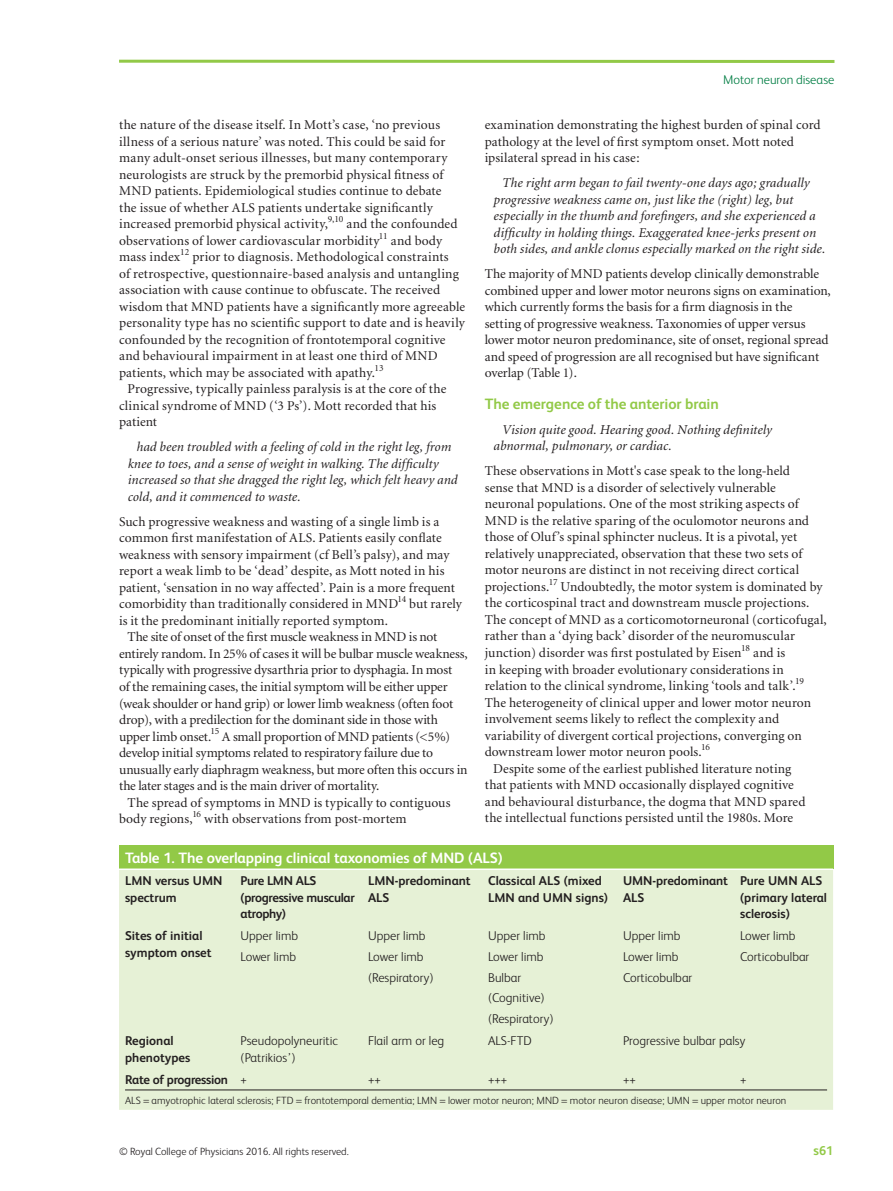
<style>
.page{position:relative;width:893px;height:1191px;background:#fff}
.page>*{position:absolute;margin:0;border:0;box-sizing:border-box;transform-origin:0 0}
.t1{font:700 15px "FS Albert";letter-spacing:-.01em;color:#fff}
.t2{font:700 15px "FS Albert";letter-spacing:-.01em;color:#92c947}
.t3{font:13.5px/16.5px "Minion";letter-spacing:.005em;color:#231f20}
.t4{font:italic 13.5px/16.5px "Minion";letter-spacing:.005em;color:#231f20}
.t5{font:13.5px "Minion";letter-spacing:-.015em;color:#231f20}
.t6{font:13.5px "Minion";letter-spacing:-.02em;color:#231f20}
.t7{font:300 12.75px/20.7px "FS Albert";color:#231f20}
.t8{font:700 12.75px/16.5px "FS Albert";color:#231f20}
.t9{font:700 12.75px/16.5px "FS Albert";letter-spacing:-.025em;color:#231f20}
.t10{font:300 12.75px "FS Albert";color:#007d43}
.t11{font:700 12.75px "FS Albert";color:#92c947}
.t12{font:300 10.5px "FS Albert";color:#231f20}
.s1{font-weight:300}
.s2{font-size:13.5px}
</style>
<div class="page">
<hr style="left:119px;top:60px;width:715px;height:3px;background:#92c947">
<div style="left:119px;top:845px;width:714px;height:24px;background:#92c947"></div>
<div style="left:119px;top:870px;width:714px;height:239px;background:#e6f1d6"></div>
<hr style="left:119px;top:868px;width:714px;height:2px;background:#fff">
<hr style="left:125px;top:1089px;width:702px;height:1px;background:#231f20">
<svg style="left:143px;top:1099px;width:6px;height:3px"></svg>
<svg style="left:296px;top:1099px;width:6px;height:3px"></svg>
<svg style="left:440px;top:1099px;width:5px;height:3px"></svg>
<svg style="left:562px;top:1099px;width:5px;height:3px"></svg>
<svg style="left:692px;top:1099px;width:6px;height:3px"></svg>
<p class="t10" style="left:723px;top:75px;width:113px">Motor neuron disease</p>
<p class="t3" style="left:119px;top:118px;width:348px">the nature of the disease itself. In Mott’s case, ‘no previous illness of a serious nature’ was noted. This could be said for many adult-onset serious illnesses, but many contemporary neurologists are struck by the premorbid physical fitness of MND patients. Epidemiological studies continue to debate<br>the issue of whether ALS patients undertake significantly increased premorbid physical activity, <sup>9,10</sup> and the confounded observations of lower cardiovascular morbidity <sup>11</sup> and body mass index <sup>12</sup> prior to diagnosis. Methodological constraints<br>of retrospective, questionnaire-based analysis and untangling association with cause continue to obfuscate. The received wisdom that MND patients have a significantly more agreeable personality type has no scientific support to date and is heavily confounded by the recognition of frontotemporal cognitive and behavioural impairment in at least one third of MND patients, which may be associated with apathy. <sup>13</sup></p>
<p class="t3" style="left:119px;top:382px;width:329px;text-indent:9px">Progressive, typically painless paralysis is at the core of the clinical syndrome of MND (‘3 Ps’). Mott recorded that his patient</p>
<p class="t4" style="left:128px;top:440px;width:331px;text-indent:9px">had been troubled with a feeling of cold in the right leg, from knee to toes, and a sense of weight in walking. The difficulty increased so that she dragged the right leg, which felt heavy and cold, and it commenced to waste.</p>
<p class="t3" style="left:119px;top:514px;width:322px">Such progressive weakness and wasting of a single limb is a</p>
<p class="t3" style="left:119px;top:531px;width:324px">common first manifestation of ALS. Patients easily conflate</p>
<p class="t3" style="left:119px;top:547px;width:332px">weakness with sensory impairment (cf Bell’s palsy), and may</p>
<p class="t3" style="left:119px;top:564px;width:327px">report a weak limb to be ‘dead’ despite, as Mott noted in his</p>
<p class="t3" style="left:119px;top:580px;width:337px">patient, ‘sensation in no way affected’. Pain is a more frequent</p>
<p class="t3" style="left:119px;top:597px;width:344px">comorbidity than traditionally considered in MND <sup>14</sup> but rarely</p>
<p class="t3" style="left:119px;top:613px;width:270px">is it the predominant initially reported symptom.</p>
<p class="t3" style="left:128px;top:630px;width:311px">The site of onset of the first muscle weakness in MND is not</p>
<p class="t3" style="left:119px;top:646px;width:350px">entirely random. In 25% of cases it will be bulbar muscle weakness,</p>
<p class="t3" style="left:119px;top:663px;width:335px">typically with progressive dysarthria prior to dysphagia. In most</p>
<p class="t3" style="left:119px;top:679px;width:330px">of the remaining cases, the initial symptom will be either upper</p>
<p class="t5" style="left:119px;top:698px;width:336px">(weak shoulder or hand grip) or lower limb weakness (often foot</p>
<p class="t5" style="left:119px;top:714px;width:321px">drop), with a predilection for the dominant side in those with</p>
<p class="t5" style="left:119px;top:731px;width:333px">upper limb onset. <sup>15</sup> A small proportion of MND patients (&lt;5%)</p>
<p class="t6" style="left:119px;top:747px;width:315px">develop initial symptoms related to respiratory failure due to</p>
<p class="t3" style="left:119px;top:762px;width:350px">unusually early diaphragm weakness, but more often this occurs in</p>
<p class="t3" style="left:119px;top:778px;width:262px">the later stages and is the main driver of mortality.</p>
<p class="t3" style="left:128px;top:795px;width:325px">The spread of symptoms in MND is typically to contiguous</p>
<p class="t3" style="left:119px;top:811px;width:289px">body regions, <sup>16</sup> with observations from post-mortem</p>
<p class="t3" style="left:485px;top:118px;width:337px">examination demonstrating the highest burden of spinal cord pathology at the level of first symptom onset. Mott noted ipsilateral spread in his case:</p>
<p class="t4" style="left:493px;top:176px;width:333px;text-indent:9px">The right arm began to fail twenty-one days ago; gradually progressive weakness came on, just like the (right) leg, but especially in the thumb and forefingers, and she experienced a difficulty in holding things. Exaggerated knee-jerks present on both sides, and ankle clonus especially marked on the right side.</p>
<p class="t3" style="left:485px;top:267px;width:348px">The majority of MND patients develop clinically demonstrable combined upper and lower motor neurons signs on examination, which currently forms the basis for a firm diagnosis in the setting of progressive weakness. Taxonomies of upper versus lower motor neuron predominance, site of onset, regional spread and speed of progression are all recognised but have significant overlap (Table 1 ).</p>
<p class="t2" style="left:485px;top:397px;width:236px">The emergence of the anterior brain</p>
<p class="t4" style="left:493px;top:422px;width:280px;text-indent:9px">Vision quite good. Hearing good. Nothing definitely abnormal, pulmonary, or cardiac.</p>
<p class="t3" style="left:485px;top:464px;width:307px">These observations in Mott's case speak to the long-held</p>
<p class="t3" style="left:485px;top:480px;width:293px">sense that MND is a disorder of selectively vulnerable</p>
<p class="t3" style="left:485px;top:497px;width:315px">neuronal populations. One of the most striking aspects of</p>
<p class="t3" style="left:485px;top:513px;width:326px">MND is the relative sparing of the oculomotor neurons and</p>
<p class="t3" style="left:485px;top:530px;width:314px">those of Oluf’s spinal sphincter nucleus. It is a pivotal, yet</p>
<p class="t3" style="left:485px;top:546px;width:319px">relatively unappreciated, observation that these two sets of</p>
<p class="t3" style="left:485px;top:563px;width:316px">motor neurons are distinct in not receiving direct cortical</p>
<p class="t3" style="left:485px;top:579px;width:339px">projections. <sup>17</sup> Undoubtedly, the motor system is dominated by</p>
<p class="t3" style="left:485px;top:596px;width:326px">the corticospinal tract and downstream muscle projections.</p>
<p class="t3" style="left:485px;top:612px;width:343px">The concept of MND as a corticomotorneuronal (corticofugal,</p>
<p class="t3" style="left:485px;top:629px;width:312px">rather than a ‘dying back’ disorder of the neuromuscular</p>
<p class="t3" style="left:485px;top:645px;width:302px">junction) disorder was first postulated by Eisen <sup>18</sup> and is</p>
<p class="t3" style="left:485px;top:662px;width:301px">in keeping with broader evolutionary considerations in</p>
<p class="t3" style="left:485px;top:678px;width:321px">relation to the clinical syndrome, linking ‘tools and talk’. <sup>19</sup></p>
<p class="t3" style="left:485px;top:695px;width:328px">The heterogeneity of clinical upper and lower motor neuron</p>
<p class="t3" style="left:485px;top:711px;width:296px">involvement seems likely to reflect the complexity and</p>
<p class="t3" style="left:485px;top:728px;width:319px">variability of divergent cortical projections, converging on</p>
<p class="t3" style="left:485px;top:744px;width:227px">downstream lower motor neuron pools. <sup>16</sup></p>
<p class="t3" style="left:493px;top:761px;width:300px">Despite some of the earliest published literature noting</p>
<p class="t3" style="left:485px;top:777px;width:311px">that patients with MND occasionally displayed cognitive</p>
<p class="t3" style="left:485px;top:794px;width:322px">and behavioural disturbance, the dogma that MND spared</p>
<p class="t3" style="left:485px;top:810px;width:310px">the intellectual functions persisted until the 1980s. More</p>
<p class="t1" style="left:125px;top:852px;width:379px">Table 1. The overlapping clinical taxonomies of MND (ALS)</p>
<p class="t8" style="left:125px;top:873px;width:99px">LMN versus UMN spectrum</p>
<p class="t9" style="left:241px;top:873px;width:116px">Pure LMN ALS (progressive muscular atrophy)</p>
<p class="t8" style="left:368px;top:873px;width:104px">LMN-predominant<br>ALS</p>
<p class="t8" style="left:488px;top:873px;width:122px">Classical ALS (mixed<br>LMN and UMN signs)</p>
<p class="t8" style="left:623px;top:873px;width:106px">UMN-predominant<br>ALS</p>
<p class="t8" style="left:740px;top:873px;width:89px">Pure UMN ALS (primary lateral sclerosis)</p>
<p class="t8" style="left:125px;top:928px;width:88px">Sites of initial symptom onset</p>
<p class="t7" style="left:241px;top:927px;width:59px">Upper limb<br>Lower limb</p>
<p class="t7" style="left:368px;top:927px;width:67px">Upper limb<br>Lower limb (Respiratory)</p>
<p class="t7" style="left:488px;top:927px;width:67px">Upper limb<br>Lower limb<br>Bulbar (Cognitive) (Respiratory)</p>
<p class="t7" style="left:623px;top:927px;width:71px">Upper limb<br>Lower limb<br>Corticobulbar</p>
<p class="t7" style="left:740px;top:927px;width:71px">Lower limb<br>Corticobulbar</p>
<p class="t8" style="left:125px;top:1033px;width:67px">Regional phenotypes</p>
<p class="t7" style="left:241px;top:1034px;width:99px;line-height:16.5px">Pseudopolyneuritic (Patrikios’)</p>
<p class="t7" style="left:368px;top:1032px;width:78px">Flail arm or leg</p>
<p class="t7" style="left:488px;top:1032px;width:45px">ALS-FTD</p>
<p class="t7" style="left:623px;top:1032px;width:124px">Progressive bulbar palsy</p>
<p class="t9" style="left:125px;top:1072px;width:123px">Rate of progression <span class="s1">+</span></p>
<p class="t7" style="left:368px;top:1070px;width:14px">++</p>
<p class="t7" style="left:488px;top:1070px;width:21px">+++</p>
<p class="t7" style="left:623px;top:1070px;width:14px">++</p>
<p class="t7" style="left:740px;top:1070px;width:8px">+</p>
<p class="t12" style="left:125px;top:1096px;width:663px">ALS amyotrophic lateral sclerosis; FTD frontotemporal dementia; LMN lower motor neuron; MND motor neuron disease; UMN upper motor neuron</p>
<p class="t12" style="left:119px;top:1147px;width:231px">© Royal College of Physicians 2016. All rights reserved.</p>
<p class="t11" style="left:814px;top:1145px;width:21px"><span class="s2">s</span>61</p>
</div>
